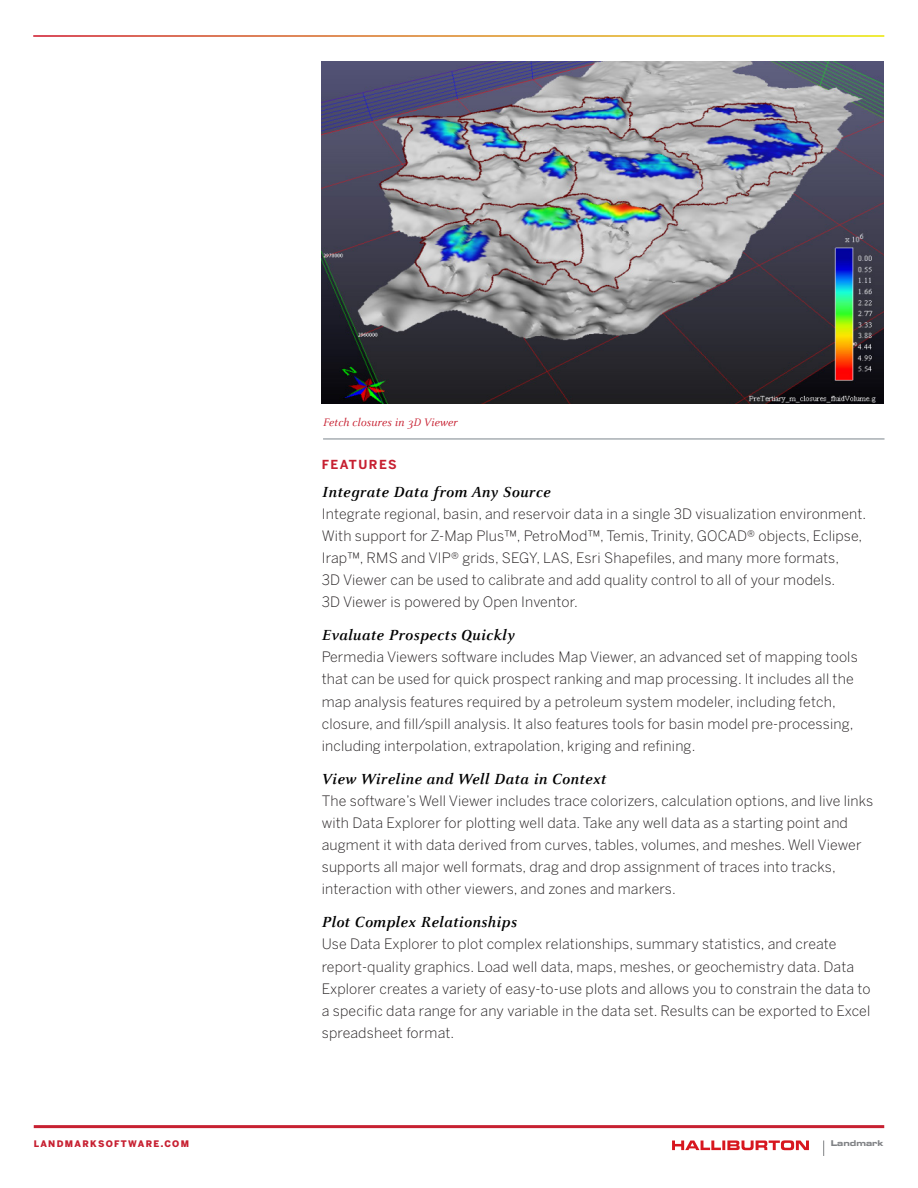
<style>
.page{position:relative;width:918px;height:1188px;background:#fff}
.page>*{position:absolute;margin:0;border:0;box-sizing:border-box;transform-origin:0 0}
.Body_Text_Section_Su{font:italic 700 16.2px "Celeste CE";letter-spacing:.025em;color:#000}
.Body_Text{font:300 14.25px/22.2px "Benton Sans";letter-spacing:.01em;color:#231f20}
.Body_Text_Section_He{font:700 12.3px "Benton Sans";letter-spacing:.12em;color:#c72031}
.Photo_Captions{font:italic 12px "Celeste CE";letter-spacing:.005em;color:#c72031}
.t1{font:900 9px "Benton Sans";letter-spacing:.15em;color:#c72031}
.t2{font:7.95px "Eurostile LT Std Bold Ex 2";color:#808285}
</style>
<div class="page">
<hr style="left:34px;top:1125px;width:850px;height:3px;background:#c72031">
<svg style="left:672px;top:1140px;width:137px;height:10px"></svg>
<svg style="left:823px;top:1141px;width:1px;height:15px"></svg>
<img style="left:322px;top:62px;width:562px;height:342px">
<hr style="left:323px;top:439px;width:562px;height:1px;background:#7c858c">
<p class="Photo_Captions" style="left:323px;top:416px;width:136px">Fetch closures in 3D Viewer</p>
<p class="Body_Text_Section_He" style="left:322px;top:457px;width:77px">FEATURES</p>
<p class="Body_Text_Section_Su" style="left:322px;top:482px;width:230px">Integrate Data from Any Source</p>
<p class="Body_Text" style="left:322px;top:502px;width:546px">Integrate regional, basin, and reservoir data in a single 3D visualization environment.<br>With support for Z-Map Plus™, PetroMod™, Temis, Trinity, GOCAD® objects, Eclipse, Irap™, RMS and VIP® grids, SEGY, LAS, Esri Shapefiles, and many more formats,<br>3D Viewer can be used to calibrate and add quality control to all of your models.<br>3D Viewer is powered by Open Inventor.</p>
<p class="Body_Text_Section_Su" style="left:322px;top:625px;width:194px">Evaluate Prospects Quickly</p>
<p class="Body_Text" style="left:322px;top:646px;width:538px">Permedia Viewers software includes Map Viewer, an advanced set of mapping tools that can be used for quick prospect ranking and map processing. It includes all the map analysis features required by a petroleum system modeler, including fetch, closure, and fill/spill analysis. It also features tools for basin model pre-processing, including interpolation, extrapolation, kriging and refining.</p>
<p class="Body_Text_Section_Su" style="left:322px;top:769px;width:286px">View Wireline and Well Data in Context</p>
<p class="Body_Text" style="left:322px;top:789px;width:553px">The software’s Well Viewer includes trace colorizers, calculation options, and live links with Data Explorer for plotting well data. Take any well data as a starting point and augment it with data derived from curves, tables, volumes, and meshes. Well Viewer supports all major well formats, drag and drop assignment of traces into tracks, interaction with other viewers, and zones and markers.</p>
<p class="Body_Text_Section_Su" style="left:322px;top:912px;width:197px">Plot Complex Relationships</p>
<p class="Body_Text" style="left:322px;top:933px;width:550px">Use Data Explorer to plot complex relationships, summary statistics, and create report-quality graphics. Load well data, maps, meshes, or geochemistry data. Data Explorer creates a variety of easy-to-use plots and allows you to constrain the data to a specific data range for any variable in the data set. Results can be exported to Excel spreadsheet format.</p>
<p class="t1" style="left:34px;top:1138px;width:157px">LANDMARKSOFTWARE.COM</p>
<p class="t2" style="left:831px;top:1138px;width:54px">Landmark</p>
</div>
